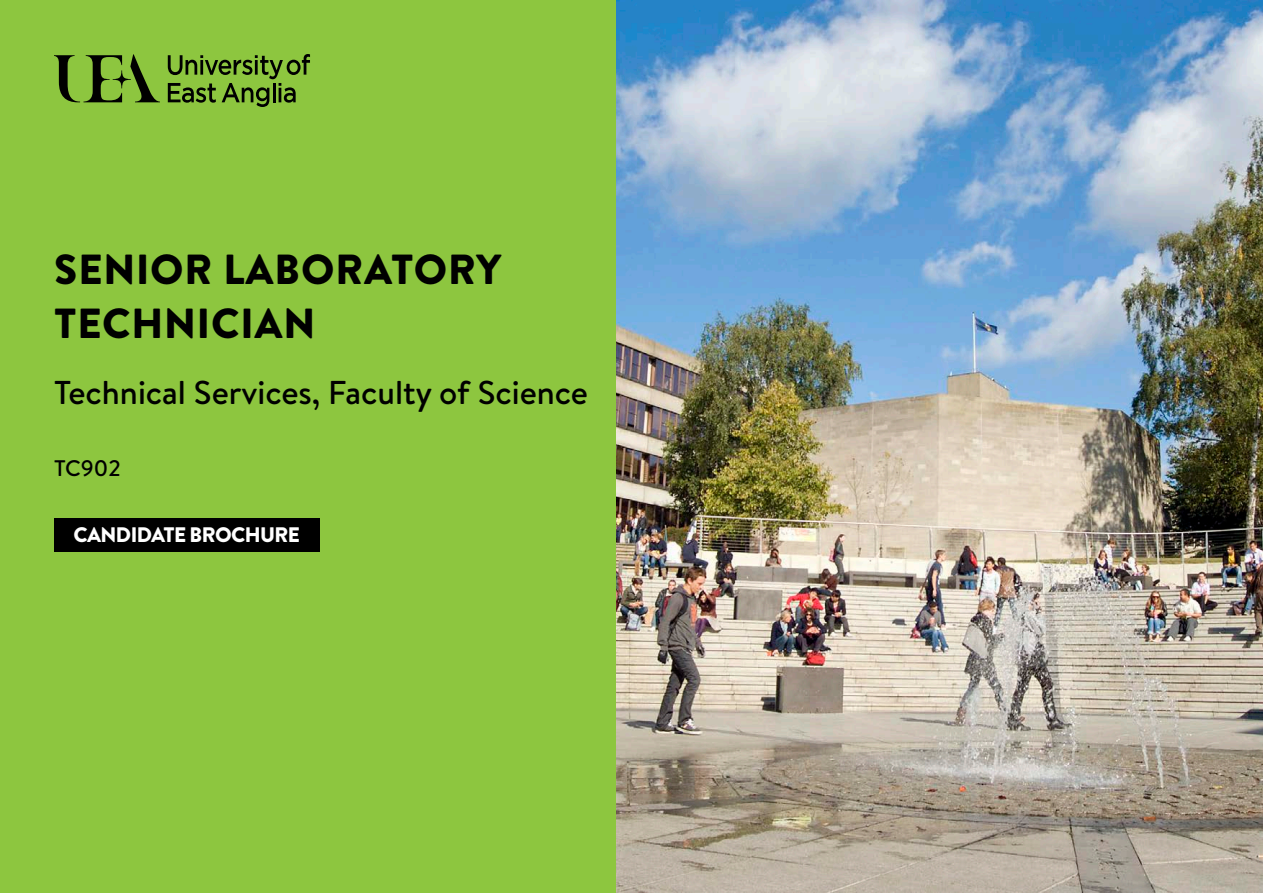
<style>
.page{position:relative;width:1263px;height:893px;background:#fff}
.page>*{position:absolute;margin:0;border:0;box-sizing:border-box;transform-origin:0 0}
.t1{font:900 42px/54px "Brandon Text";letter-spacing:.02em;color:#000}
.t2{font:500 33px "Brandon Text";color:#000}
.t3{font:500 22.5px "Brandon Text";color:#000}
.t4{font:900 21px "Brandon Text";letter-spacing:-.03em;color:#fff}
</style>
<div class="page">
<div style="left:0;top:0;width:616px;height:893px;background:#8dc63f"></div>
<img style="left:616px;top:0;width:647px;height:893px">
<svg style="left:168px;top:54px;width:142px;height:53px"></svg>
<svg style="left:113px;top:70px;width:18px;height:18px"></svg>
<svg style="left:54px;top:55px;width:68px;height:47px"></svg>
<svg style="left:130px;top:54px;width:30px;height:48px"></svg>
<div style="left:54px;top:518px;width:266px;height:33px;background:#000"></div>
<p class="t1" style="left:54px;top:242px;width:449px">SENIOR LABORATORY<br>TECHNICIAN</p>
<p class="t2" style="left:54px;top:370px;width:535px">Technical Services, Faculty of Science</p>
<p class="t3" style="left:54px;top:453px;width:68px">TC902</p>
<p class="t4" style="left:74px;top:520px;width:228px">CANDIDATE BROCHURE</p>
</div>
